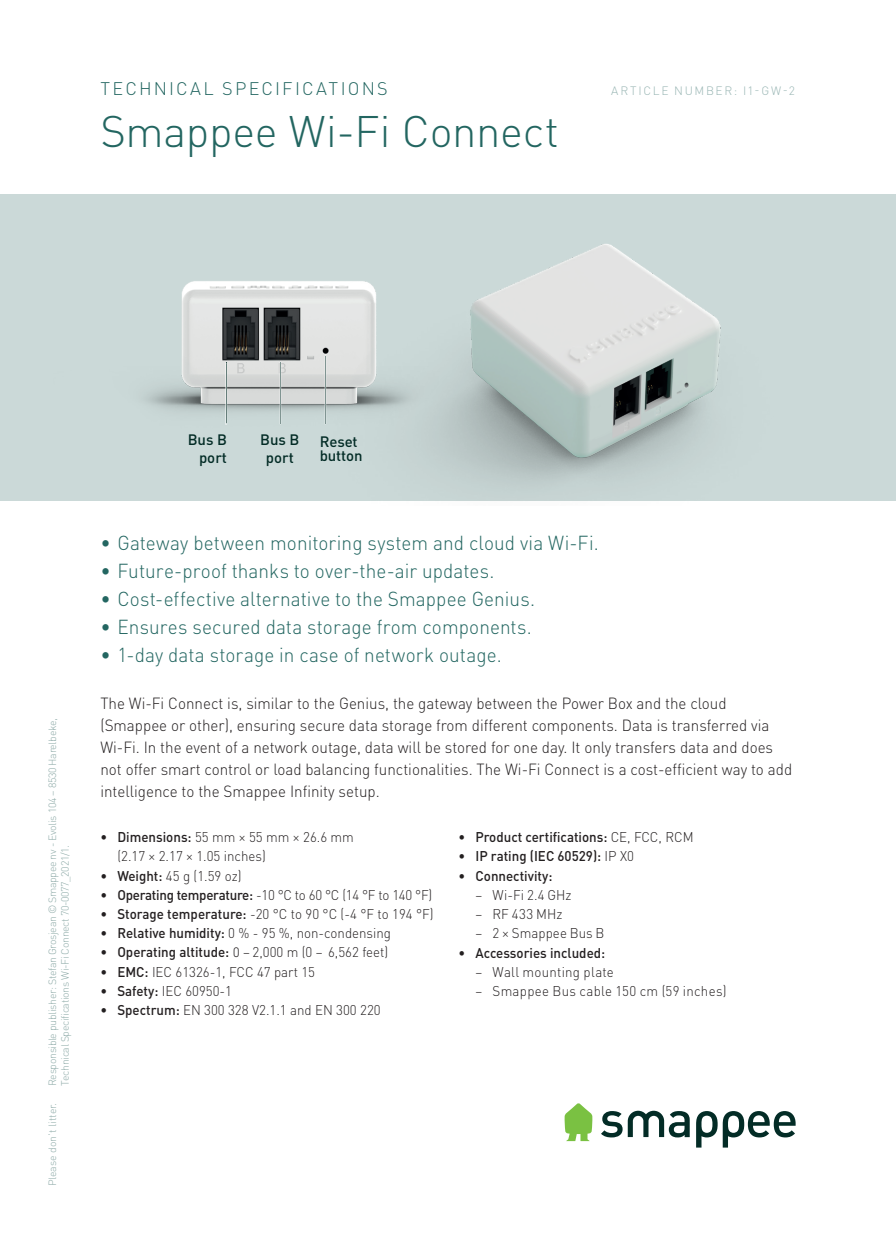
<style>
.page{position:relative;width:896px;height:1248px;background:#fff}
.page>*{position:absolute;margin:0;border:0;box-sizing:border-box;transform-origin:0 0}
.t1{font:300 43.6px "DIN Pro";letter-spacing:-.005em;color:#236661}
.t2{font:300 20px "DIN Pro";letter-spacing:.005em;color:#236661;scale:.95 1}
.t3{font:300 18px "DIN Pro";letter-spacing:.12em;color:#236661}
.t4{font:300 16px/22px "DIN Pro";color:#231f20;scale:.95 1}
.t5{font:500 15px/18px "DIN Pro";color:#032c26;text-align:right}
.t6{font:300 14px/19.2px "DIN Pro";color:#231f20;scale:.95 1}
.t7{font:500 14px "DIN Pro";color:#231f20;scale:.95 1}
.t8{font:300 14px/19.2px "DIN Pro";letter-spacing:.02em;color:#231f20;scale:.95 1}
.t9{font:300 14px "DIN Pro";letter-spacing:-.02em;color:#231f20;scale:.95 1}
.t10{font:300 12px "DIN Pro";letter-spacing:.14em;color:#99b6b4}
.t11{font:300 10.4px/12.6px "DIN Pro";letter-spacing:-.03em;color:#8eaaa8}
.t12{font:300 10.4px "DIN Pro";color:#8eaaa8}
.s1{font-weight:500}
.s2{font-family:"DIN Next LT Pro"}
.s3{font-weight:300}
</style>
<div class="page">
<div style="left:0;top:194px;width:896px;height:306px;background:#cbd9d8"></div>
<svg style="left:696px;top:1111px;width:21px;height:36px"></svg>
<svg style="left:601px;top:1111px;width:21px;height:26px"></svg>
<svg style="left:723px;top:1111px;width:72px;height:36px"></svg>
<svg style="left:628px;top:1110px;width:62px;height:27px"></svg>
<svg style="left:564px;top:1103px;width:28px;height:37px"></svg>
<img style="left:504px;top:244px;width:392px;height:257px">
<img style="left:53px;top:281px;width:451px;height:220px">
<svg style="left:279px;top:361px;width:2px;height:63px"></svg>
<hr style="left:226px;top:362px;width:1px;height:61px;background:#032c26">
<div style="left:225px;top:363px;width:2px;height:62px;border:1px solid #fff"></div>
<svg style="left:324px;top:355px;width:2px;height:69px"></svg>
<p class="t3" style="left:100px;top:76px;width:289px">TECHNICAL SPECIFICATIONS</p>
<p class="t10" style="left:611px;top:83px;width:185px">ARTICLE NUMBER: I1-GW-2</p>
<h1 class="t1" style="left:100px;top:101px;width:460px">Smappee Wi-Fi Connect</h1>
<p class="t11" style="left:46px;top:1086px;width:369px;rotate:-90deg">Responsible publisher: Stefan Grosjean © Smappee nv - Evolis 104 – 8530 Harelbeke,<br>Technical Specifications Wi-Fi Connect 70-0077_2021/1.</p>
<p class="t12" style="left:45px;top:1186px;width:85px;rotate:-90deg">Please don’t litter.</p>
<p class="t5" style="left:188px;top:430px;width:41px">Bus B port</p>
<p class="t5" style="left:260px;top:430px;width:41px;text-align:center">Bus B port</p>
<p class="t5" style="left:320px;top:434px;width:44px;line-height:14px;text-align:left">Reset button</p>
<p class="t2" style="left:100px;top:528px;width:526px">• Gateway between monitoring system and cloud via Wi-Fi.</p>
<p class="t2" style="left:100px;top:556px;width:416px">• Future-proof thanks to over-the-air updates.</p>
<p class="t2" style="left:100px;top:584px;width:459px">• Cost-effective alternative to the Smappee Genius.</p>
<p class="t2" style="left:100px;top:612px;width:456px">• Ensures secured data storage from components.</p>
<p class="t2" style="left:100px;top:640px;width:424px">• 1-day data storage in case of network outage.</p>
<p class="t4" style="left:100px;top:691px;width:730px">The Wi-Fi Connect is, similar to the Genius, the gateway between the Power Box and the cloud (Smappee or other), ensuring secure data storage from different components. Data is transferred via Wi-Fi. In the event of a network outage, data will be stored for one day. It only transfers data and does not offer smart control or load balancing functionalities. The Wi-Fi Connect is a cost-efficient way to add intelligence to the Smappee Infinity setup.</p>
<p class="t6" style="left:117px;top:826px;width:250px;text-indent:-17px"><span class="s1">• Dimensions:</span> 55 mm × 55 mm × 26.6 mm (2.17 × 2.17 × 1.05 inches)</p>
<p class="t6" style="left:100px;top:865px;width:150px"><span class="s1">• Weight:</span> 45 g (1.59 oz)</p>
<p class="t9" style="left:100px;top:885px;width:351px"><span class="s1">• Operating temperature:</span> -10 °C to 60 °C (14 °F to 140 °F)</p>
<p class="t6" style="left:100px;top:903px;width:352px"><span class="s1">• Storage temperature:</span> -20 °C to 90 °C (-4 °F to 194 °F)</p>
<p class="t6" style="left:100px;top:922px;width:307px"><span class="s1">• Relative humidity:</span> 0 % - 95 %, non-condensing</p>
<p class="t6" style="left:100px;top:942px;width:304px"><span class="s1">• Operating altitude:</span> <span class="s2">0</span> – 2,000 m (0 – 6,562 feet)</p>
<p class="t6" style="left:100px;top:961px;width:227px"><span class="s1">• EMC:</span> IEC 61326-1, FCC 47 part 15</p>
<p class="t6" style="left:100px;top:980px;width:140px"><span class="s1">• Safety:</span> IEC 60950-1</p>
<p class="t6" style="left:100px;top:999px;width:296px"><span class="s1">• Spectrum:</span> EN 300 328 V2.1.1 and EN 300 220</p>
<p class="t7" style="left:458px;top:827px;width:249px">• Product certifications: <span class="s3">CE, FCC, RCM</span></p>
<p class="t7" style="left:458px;top:846px;width:186px">• IP rating (IEC 60529): <span class="s3">IP X0</span></p>
<p class="t7" style="left:458px;top:866px;width:100px">• Connectivity:</p>
<p class="t6" style="left:475px;top:884px;width:137px">− Wi-Fi 2.4 GHz<br>− RF 433 MHz<br>− 2 × Smappee Bus B</p>
<p class="t7" style="left:458px;top:942px;width:156px">• Accessories included:</p>
<p class="t8" style="left:475px;top:961px;width:266px">− Wall mounting plate<br>− Smappee Bus cable 150 cm (59 inches)</p>
</div>
